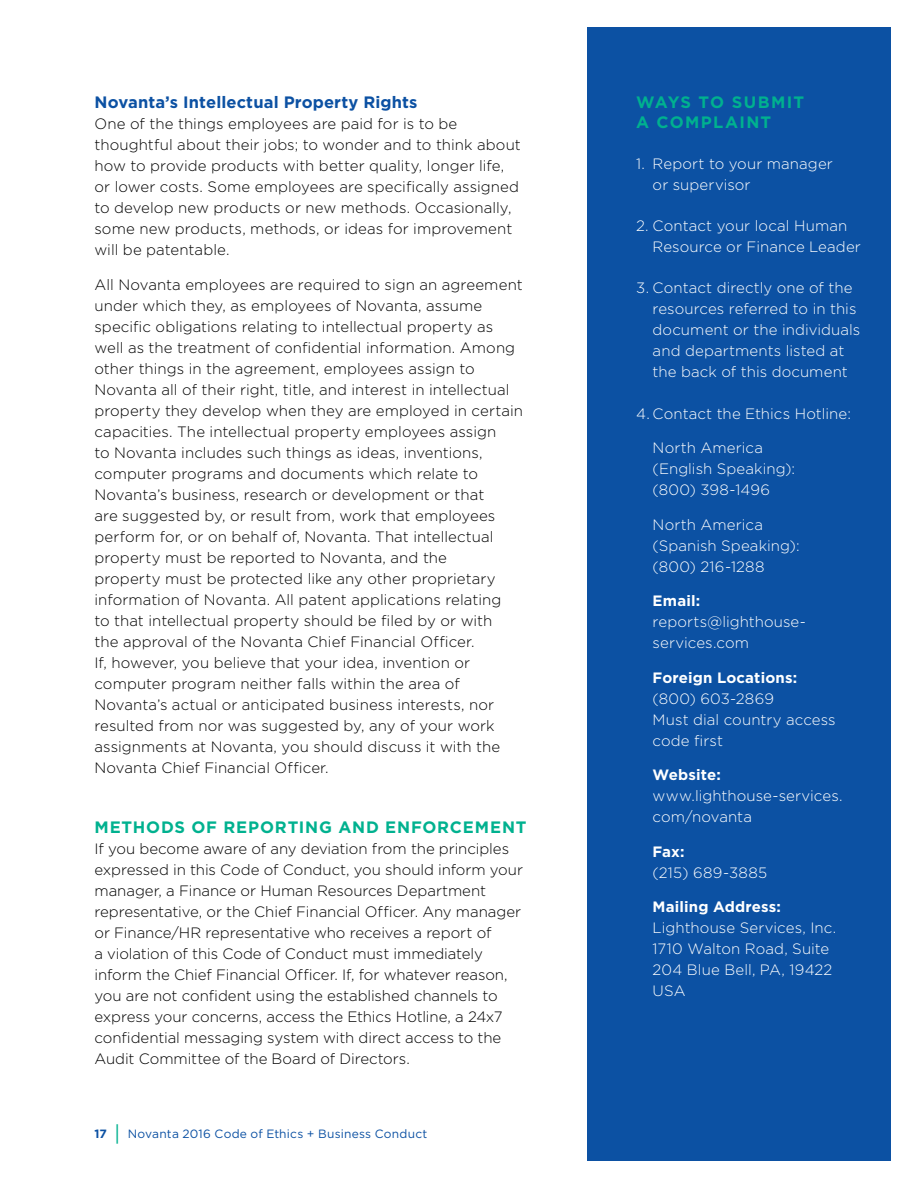
<style>
.page{position:relative;width:918px;height:1188px;background:#fff}
.page>*{position:absolute;margin:0;border:0;box-sizing:border-box;transform-origin:0 0}
.t1{font:700 16.5px "Gotham";letter-spacing:.01em;color:#0c51a3}
.t2{font:700 16.5px "Gotham";letter-spacing:.055em;color:#00b18f}
.t3{font:700 16.5px/19.5px "Gotham";letter-spacing:.085em;color:#00b18f}
.t4{font:300 15px/21px "Gotham";color:#000}
.t5{font:300 15px/21px "Gotham";letter-spacing:.005em;color:#fff}
.t6{font:700 15px "Gotham";letter-spacing:.01em;color:#fff}
.t7{font:12px "Gotham";letter-spacing:.015em;color:#0c51a3}
.s1{font-weight:700}
.s2{font-size:21px;color:#00b18f}
</style>
<div class="page">
<div style="left:587px;top:27px;width:304px;height:1134px;background:#0c51a3"></div>
<p class="t1" style="left:94px;top:93px;width:324px">Novanta’s Intellectual Property Rights</p>
<p class="t4" style="left:94px;top:113px;width:428px">One of the things employees are paid for is to be thoughtful about their jobs; to wonder and to think about how to provide products with better quality, longer life, or lower costs. Some employees are specifically assigned to develop new products or new methods. Occasionally, some new products, methods, or ideas for improvement will be patentable.</p>
<p class="t4" style="left:94px;top:274px;width:430px">All Novanta employees are required to sign an agreement under which they, as employees of Novanta, assume specific obligations relating to intellectual property as well as the treatment of confidential information. Among other things in the agreement, employees assign to Novanta all of their right, title, and interest in intellectual property they develop when they are employed in certain capacities. The intellectual property employees assign<br>to Novanta includes such things as ideas, inventions, computer programs and documents which relate to Novanta’s business, research or development or that<br>are suggested by, or result from, work that employees perform for, or on behalf of, Novanta. That intellectual property must be reported to Novanta, and the<br>property must be protected like any other proprietary information of Novanta. All patent applications relating<br>to that intellectual property should be filed by or with<br>the approval of the Novanta Chief Financial Officer.<br>If, however, you believe that your idea, invention or computer program neither falls within the area of Novanta’s actual or anticipated business interests, nor resulted from nor was suggested by, any of your work assignments at Novanta, you should discuss it with the Novanta Chief Financial Officer.</p>
<p class="t2" style="left:94px;top:817px;width:433px">METHODS OF REPORTING AND ENFORCEMENT</p>
<p class="t4" style="left:94px;top:838px;width:430px">If you become aware of any deviation from the principles expressed in this Code of Conduct, you should inform your manager, a Finance or Human Resources Department representative, or the Chief Financial Officer. Any manager or Finance/HR representative who receives a report of<br>a violation of this Code of Conduct must immediately inform the Chief Financial Officer. If, for whatever reason, you are not confident using the established channels to express your concerns, access the Ethics Hotline, a 24x7 confidential messaging system with direct access to the Audit Committee of the Board of Directors.</p>
<p class="t7" style="left:94px;top:1127px;width:334px"><span class="s1">17</span> <span class="s2">|</span> Novanta 2016 Code of Ethics + Business Conduct</p>
<p class="t3" style="left:636px;top:92px;width:170px">WAYS TO SUBMIT<br>A COMPLAINT</p>
<p class="t5" style="left:653px;top:153px;width:182px;text-indent:-16px">1. Report to your manager or supervisor</p>
<p class="t5" style="left:653px;top:215px;width:210px;text-indent:-16px">2. Contact your local Human<br>Resource or Finance Leader</p>
<p class="t5" style="left:653px;top:277px;width:209px;text-indent:-16px">3. Contact directly one of the resources referred to in this document or the individuals and departments listed at the back of this document</p>
<p class="t5" style="left:636px;top:403px;width:216px">4. Contact the Ethics Hotline:</p>
<p class="t5" style="left:653px;top:437px;width:144px">North America (English Speaking): (800) 398-1496</p>
<p class="t5" style="left:653px;top:514px;width:149px">North America (Spanish Speaking): (800) 216-1288</p>
<p class="t6" style="left:653px;top:592px;width:49px">Email:</p>
<p class="t5" style="left:653px;top:611px;width:155px">reports@lighthouse&shy;services.com</p>
<p class="t6" style="left:653px;top:669px;width:146px">Foreign Locations:</p>
<p class="t5" style="left:653px;top:688px;width:185px">(800) 603-2869<br>Must dial country access code first</p>
<p class="t6" style="left:653px;top:766px;width:70px">Website:</p>
<p class="t5" style="left:653px;top:785px;width:192px">www.lighthouse-services. com/novanta</p>
<p class="t6" style="left:653px;top:843px;width:33px">Fax:</p>
<p class="t5" style="left:653px;top:862px;width:116px">(215) 689-3885</p>
<p class="t6" style="left:653px;top:898px;width:130px">Mailing Address:</p>
<p class="t5" style="left:653px;top:917px;width:185px">Lighthouse Services, Inc.<br>1710 Walton Road, Suite<br>204 Blue Bell, PA, 19422<br>USA</p>
</div>
